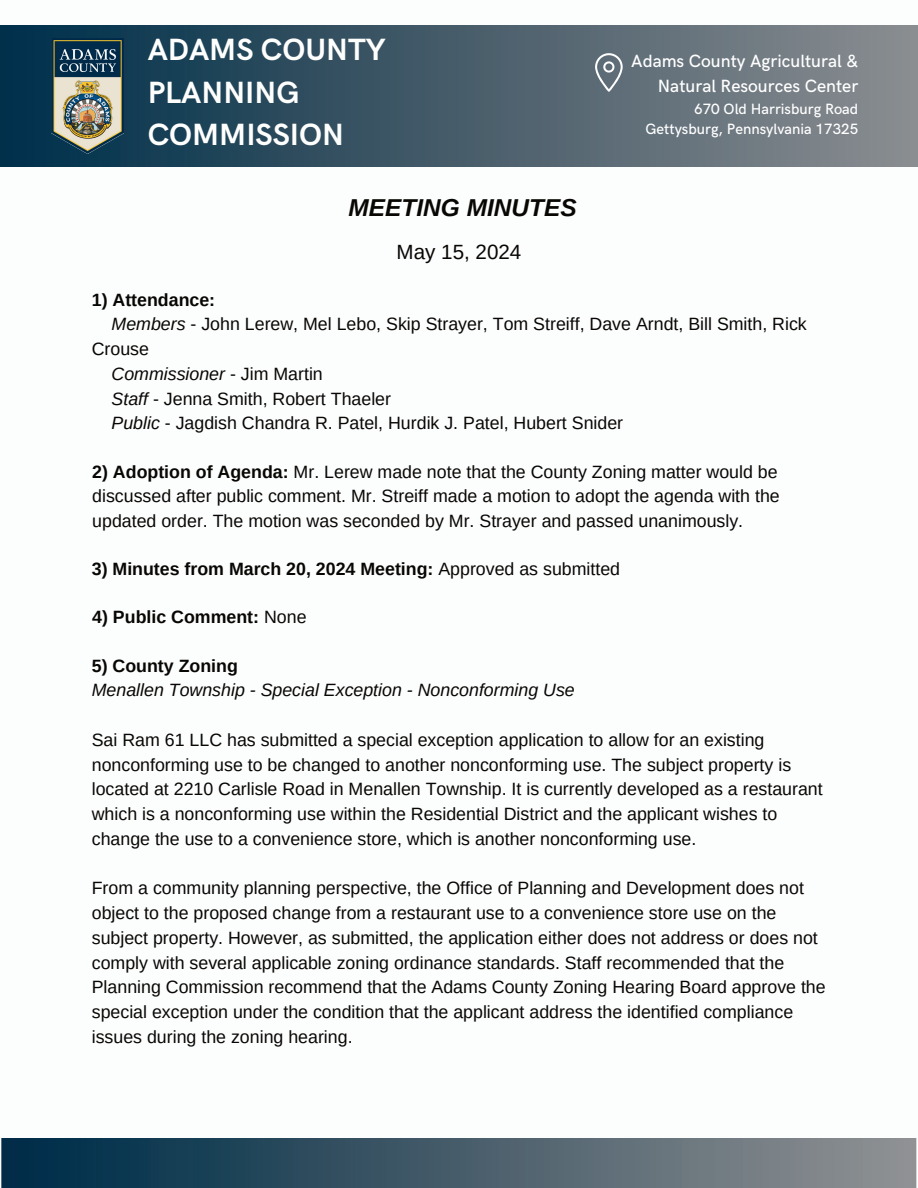
<style>
.page{position:relative;width:918px;height:1188px;background:#fff}
.page>*{position:absolute;margin:0;border:0;box-sizing:border-box;transform-origin:0 0}
.t1{font:700 30.75px/42.3px "HK Grotesk";color:#fefefd}
.t2{font:italic 700 24.45px "Arimo";color:#080704}
.t3{font:20.55px "Arimo";color:#080704}
.t4{font:17.85px/24.8px "Arimo";color:#080704}
.t5{font:700 17.85px "Arimo";color:#080704}
.t6{font:italic 17.85px "Arimo";color:#080704}
.t7{font:500 17.7px/24.3px "HK Grotesk";color:#fff;text-align:right}
.t8{font:500 15px/20.1px "HK Grotesk";color:#fff;text-align:right}
.s1{font-style:italic}
.s2{font-style:normal}
.s3{font-weight:700}
.s4{font-weight:400}
</style>
<div class="page">
<img style="left:0;top:25px;width:918px;height:142px">
<svg style="left:595px;top:53px;width:28px;height:38px"></svg>
<img style="left:1px;top:1138px;width:915px;height:50px">
<img style="left:52px;top:38px;width:72px;height:116px">
<h1 class="t1" style="left:148px;top:26px;width:239px">ADAMS COUNTY<br>PLANNING<br>COMMISSION</h1>
<h2 class="t2" style="left:349px;top:191px;width:230px">MEETING MINUTES</h2>
<p class="t3" style="left:397px;top:239px;width:126px">May 15, 2024</p>
<p class="t7" style="left:631px;top:48px;width:229px">Adams County Agricultural &amp;<br>Natural Resources Center</p>
<p class="t8" style="left:646px;top:97px;width:214px">670 Old Harrisburg Road<br>Gettysburg, Pennsylvania 17325</p>
<p class="t5" style="left:92px;top:287px;width:125px">1) Attendance:</p>
<p class="t4" style="left:112px;top:312px;width:697px"><span class="s1">Members</span> - John Lerew, Mel Lebo, Skip Strayer, Tom Streiff, Dave Arndt, Bill Smith, Rick</p>
<p class="t4" style="left:92px;top:337px;width:59px">Crouse</p>
<p class="t6" style="left:112px;top:362px;width:213px">Commissioner <span class="s2">- Jim Martin</span></p>
<p class="t4" style="left:112px;top:386px;width:281px"><span class="s1">Staff</span> - Jenna Smith, Robert Thaeler</p>
<p class="t4" style="left:112px;top:411px;width:513px"><span class="s1">Public</span> - Jagdish Chandra R. Patel, Hurdik J. Patel, Hubert Snider</p>
<p class="t4" style="left:92px;top:459px;width:689px;text-align:justify"><span class="s3">2) Adoption of Agenda:</span> Mr. Lerew made note that the County Zoning matter would be discussed after public comment. Mr. Streiff made a motion to adopt the agenda with the updated order. The motion was seconded by Mr. Strayer and passed unanimously.</p>
<p class="t5" style="left:92px;top:557px;width:530px">3) Minutes from March 20, 2024 Meeting: <span class="s4">Approved as submitted</span></p>
<p class="t5" style="left:92px;top:605px;width:216px">4) Public Comment: <span class="s4">None</span></p>
<p class="t5" style="left:92px;top:653px;width:148px">5) County Zoning</p>
<p class="t6" style="left:92px;top:678px;width:485px">Menallen Township - Special Exception - Nonconforming Use</p>
<p class="t4" style="left:92px;top:727px;width:733px">Sai Ram 61 LLC has submitted a special exception application to allow for an existing nonconforming use to be changed to another nonconforming use. The subject property is located at 2210 Carlisle Road in Menallen Township. It is currently developed as a restaurant which is a nonconforming use within the Residential District and the applicant wishes to change the use to a convenience store, which is another nonconforming use.</p>
<p class="t4" style="left:92px;top:876px;width:735px">From a community planning perspective, the Office of Planning and Development does not object to the proposed change from a restaurant use to a convenience store use on the subject property. However, as submitted, the application either does not address or does not comply with several applicable zoning ordinance standards. Staff recommended that the Planning Commission recommend that the Adams County Zoning Hearing Board approve the special exception under the condition that the applicant address the identified compliance issues during the zoning hearing.</p>
</div>
